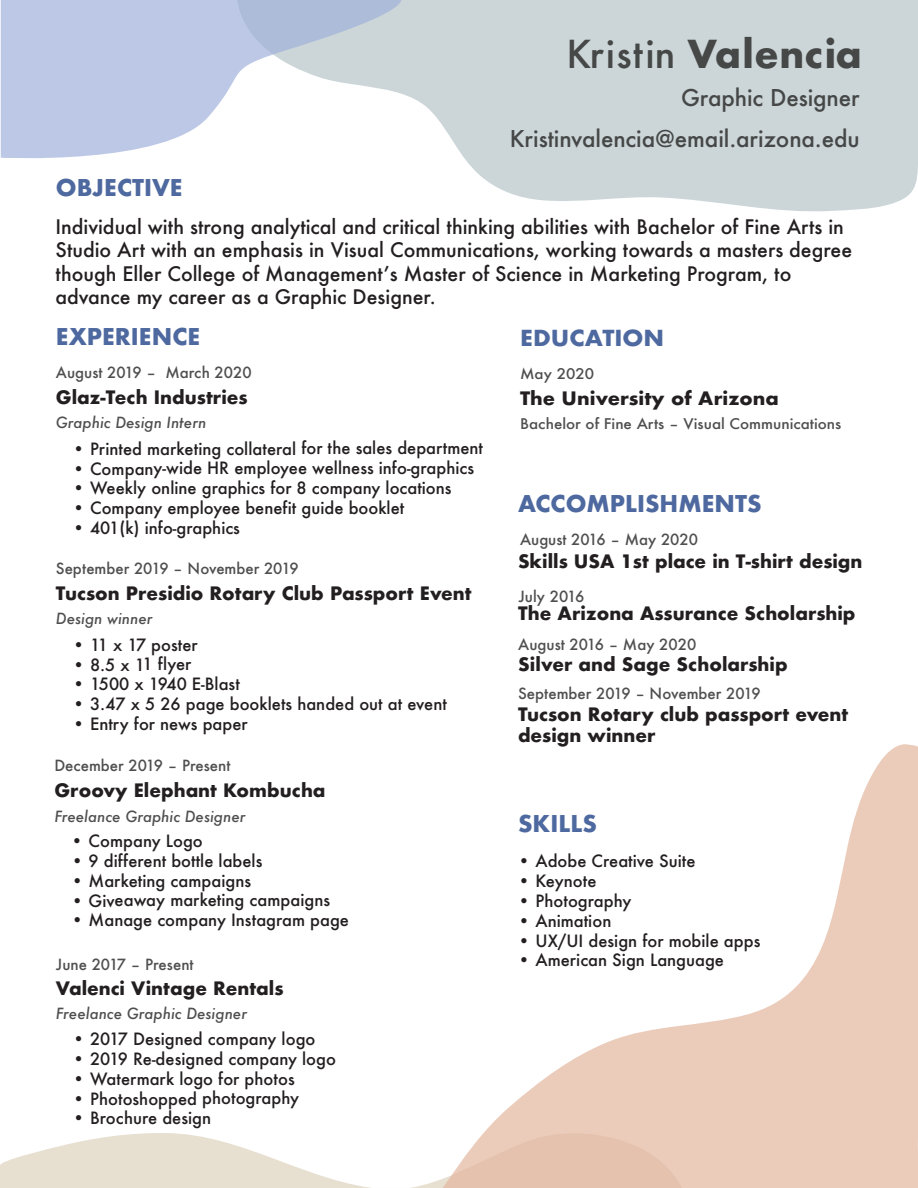
<style>
.page{position:relative;width:918px;height:1188px;background:#fff}
.page>*{position:absolute;margin:0;border:0;box-sizing:border-box;transform-origin:0 0}
.t1{font:700 37.5px "Futura";letter-spacing:.015em;color:#464747}
.t2{font:500 22.5px/41.4px "Futura";letter-spacing:-.005em;color:#464747;text-align:right}
.t3{font:700 22.5px "Futura";color:#4e699f}
.t4{font:700 21.45px "Futura";color:#4e699f;scale:1.06 1}
.t5{font:500 19.5px/23.4px "Futura";color:#231f20}
.t6{font:700 18px/21.6px "Futura";color:#231f20}
.t7{font:700 18px "Futura";color:#231f20;scale:1.06 1}
.t8{font:500 16.5px "Futura";color:#231f20}
.t9{font:500 15px "Futura";color:#4e4f4e}
.t10{font:italic 500 15px "Futura";color:#4e4f4e}
.t11{font:500 14.4px "Futura";color:#4e4f4e;scale:1.06 1}
.s1{font-weight:500}
</style>
<div class="page">
<svg style="left:0;top:1133px;width:443px;height:55px;fill:#e7dfd0"></svg>
<svg style="left:443px;top:744px;width:475px;height:444px"></svg>
<svg style="left:401px;top:0;width:517px;height:211px;background:#d0d9db"></svg>
<svg style="left:1px;top:0;width:400px;height:158px;fill:#bcc8e5"></svg>
<h1 class="t1" style="left:566px;top:26px;width:297px"><span class="s1">Kristin</span> Valencia</h1>
<h2 class="t3" style="left:56px;top:171px;width:128px">OBJECTIVE</h2>
<h2 class="t2" style="left:510px;top:76px;width:352px">Graphic Designer<br>Kristinvalencia@email.arizona.edu</h2>
<p class="t5" style="left:55px;top:215px;width:798px">Individual with strong analytical and critical thinking abilities with Bachelor of Fine Arts in Studio Art with an emphasis in Visual Communications, working towards a masters degree though Eller College of Managementʼs Master of Science in Marketing Program, to advance my career as a Graphic Designer.</p>
<h2 class="t3" style="left:56px;top:320px;width:146px">EXPERIENCE</h2>
<p class="t9" style="left:56px;top:363px;width:197px">August 2019 – March 2020</p>
<p class="t6" style="left:56px;top:386px;width:193px">Glaz-Tech Industries</p>
<p class="t10" style="left:56px;top:412px;width:152px">Graphic Design Intern</p>
<p class="t8" style="left:72px;top:437px;width:412px">• Printed marketing collateral for the sales department</p>
<p class="t8" style="left:73px;top:457px;width:403px">• Company-wide HR employee wellness info-graphics</p>
<p class="t8" style="left:73px;top:477px;width:381px">• Weekly online graphics for 8 company locations</p>
<p class="t8" style="left:73px;top:497px;width:333px">• Company employee benefit guide booklet</p>
<p class="t8" style="left:73px;top:516px;width:169px">• 401(k) info-graphics</p>
<p class="t9" style="left:56px;top:559px;width:244px">September 2019 – November 2019</p>
<p class="t6" style="left:56px;top:582px;width:417px">Tucson Presidio Rotary Club Passport Event</p>
<p class="t10" style="left:56px;top:608px;width:98px">Design winner</p>
<p class="t8" style="left:72px;top:633px;width:127px">• 11 x 17 poster</p>
<p class="t8" style="left:73px;top:653px;width:120px">• 8.5 x 11 flyer</p>
<p class="t8" style="left:73px;top:673px;width:169px">• 1500 x 1940 E-Blast</p>
<p class="t8" style="left:73px;top:692px;width:376px">• 3.47 x 5 26 page booklets handed out at event</p>
<p class="t8" style="left:73px;top:712px;width:177px">• Entry for news paper</p>
<p class="t9" style="left:54px;top:755px;width:178px">December 2019 – Present</p>
<p class="t6" style="left:54px;top:780px;width:273px">Groovy Elephant Kombucha</p>
<p class="t10" style="left:54px;top:806px;width:193px">Freelance Graphic Designer</p>
<p class="t8" style="left:71px;top:830px;width:133px">• Company Logo</p>
<p class="t8" style="left:71px;top:849px;width:193px">• 9 different bottle labels</p>
<p class="t8" style="left:71px;top:869px;width:182px">• Marketing campaigns</p>
<p class="t8" style="left:71px;top:889px;width:261px">• Giveaway marketing campaigns</p>
<p class="t8" style="left:71px;top:909px;width:279px">• Manage company Instagram page</p>
<p class="t9" style="left:56px;top:954px;width:139px">June 2017 – Present</p>
<p class="t6" style="left:56px;top:977px;width:229px">Valenci Vintage Rentals</p>
<p class="t10" style="left:56px;top:1003px;width:193px">Freelance Graphic Designer</p>
<p class="t8" style="left:72px;top:1028px;width:245px">• 2017 Designed company logo</p>
<p class="t8" style="left:73px;top:1047px;width:265px">• 2019 Re-designed company logo</p>
<p class="t8" style="left:73px;top:1067px;width:224px">• Watermark logo for photos</p>
<p class="t8" style="left:73px;top:1087px;width:228px">• Photoshopped photography</p>
<p class="t8" style="left:73px;top:1107px;width:140px">• Brochure design</p>
<h3 class="t4" style="left:520px;top:323px;width:138px">EDUCATION</h3>
<p class="t11" style="left:520px;top:364px;width:71px">May 2020</p>
<p class="t7" style="left:520px;top:385px;width:246px">The University of Arizona</p>
<p class="t11" style="left:520px;top:413px;width:305px">Bachelor of Fine Arts – Visual Communications</p>
<h2 class="t3" style="left:518px;top:487px;width:245px">ACCOMPLISHMENTS</h2>
<p class="t9" style="left:520px;top:530px;width:180px">August 2016 – May 2020</p>
<p class="t6" style="left:518px;top:550px;width:346px">Skills USA 1st place in T-shirt design</p>
<p class="t9" style="left:519px;top:586px;width:67px">July 2016</p>
<p class="t6" style="left:518px;top:603px;width:339px">The Arizona Assurance Scholarship</p>
<p class="t6" style="left:518px;top:654px;width:271px">Silver and Sage Scholarship</p>
<p class="t9" style="left:518px;top:684px;width:244px">September 2019 – November 2019</p>
<p class="t6" style="left:518px;top:703px;width:332px">Tucson Rotary club passport event design winner</p>
<p class="t9" style="left:518px;top:634px;width:180px">August 2016 – May 2020</p>
<h2 class="t3" style="left:518px;top:807px;width:81px">SKILLS</h2>
<p class="t8" style="left:518px;top:850px;width:179px">• Adobe Creative Suite</p>
<p class="t8" style="left:518px;top:870px;width:80px">• Keynote</p>
<p class="t8" style="left:518px;top:890px;width:115px">• Photography</p>
<p class="t8" style="left:518px;top:909px;width:95px">• Animation</p>
<p class="t8" style="left:518px;top:929px;width:244px">• UX/UI design for mobile apps</p>
<p class="t8" style="left:518px;top:949px;width:208px">• American Sign Language</p>
</div>
